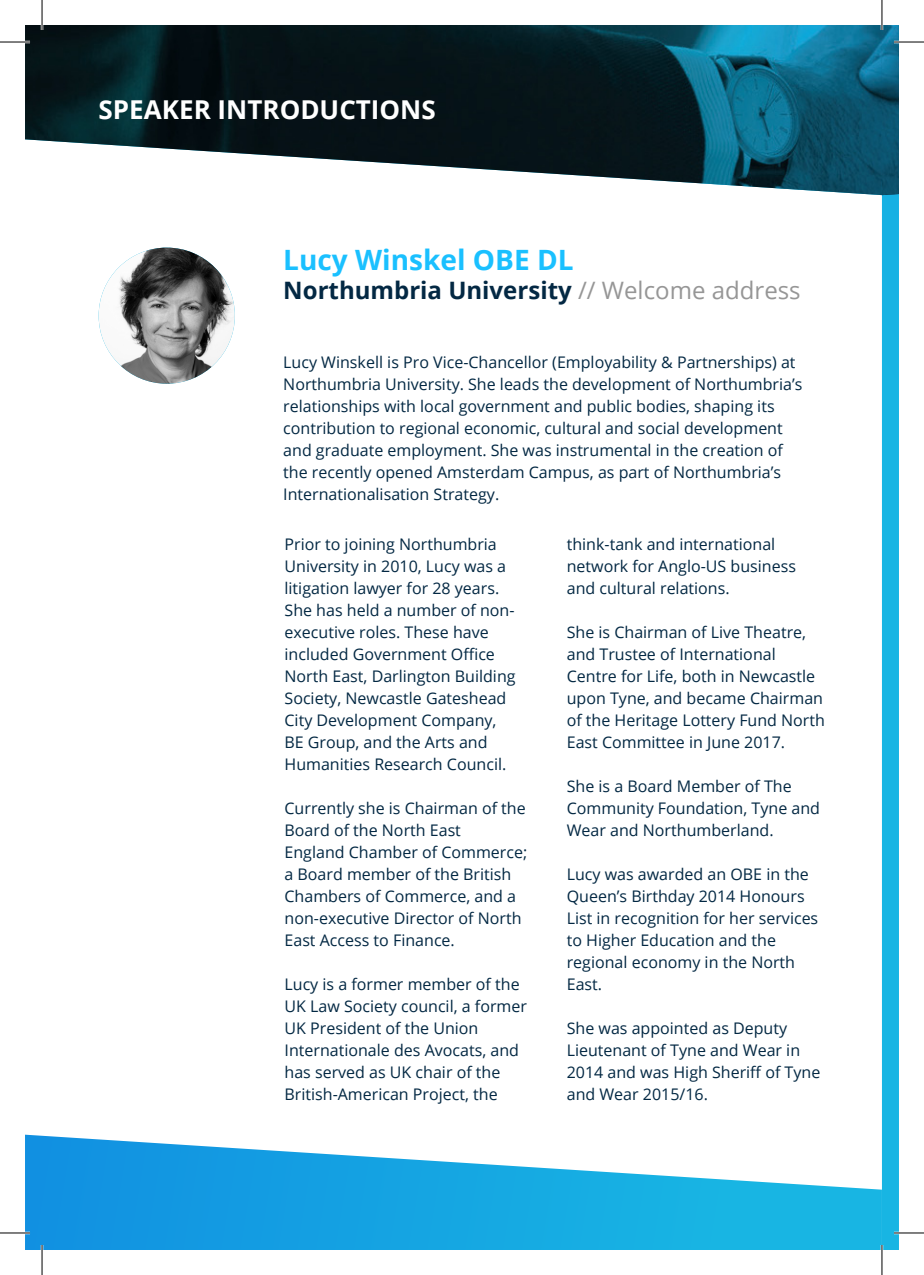
<style>
.page{position:relative;width:924px;height:1275px;background:#fff}
.page>*{position:absolute;margin:0;border:0;box-sizing:border-box;transform-origin:0 0}
.t1{font:700 28px "Open Sans";color:#1ac0ff}
.t2{font:700 26px "Open Sans";color:#fff}
.t3{font:700 24px "Open Sans";color:#032843}
.t4{font:16px/22px "Open Sans";color:#032843}
.s1{font-weight:400;color:#969696}
</style>
<div class="page">
<img style="left:25px;top:25px;width:856px;height:170px">
<svg style="left:881px;top:25px;width:17px;height:1225px;background:#21abd5"></svg>
<img style="left:99px;top:248px;width:136px;height:136px;border-radius:68px">
<svg style="left:25px;top:1134px;width:856px;height:116px"></svg>
<hr style="left:0;top:41px;width:30px;height:2px;background:#fff">
<hr style="left:893px;top:41px;width:30px;height:2px;background:#fff">
<hr style="left:0;top:1231px;width:30px;height:3px;background:#fff">
<hr style="left:893px;top:1231px;width:30px;height:3px;background:#fff">
<hr style="left:41px;top:0;width:2px;height:30px;background:#fff">
<hr style="left:41px;top:1245px;width:2px;height:30px;background:#fff">
<hr style="left:880px;top:0;width:2px;height:30px;background:#fff">
<hr style="left:880px;top:1245px;width:2px;height:30px;background:#fff">
<hr style="left:0;top:42px;width:30px;height:1px;background:#000">
<hr style="left:893px;top:42px;width:30px;height:1px;background:#000">
<hr style="left:0;top:1232px;width:30px;height:1px;background:#000">
<hr style="left:893px;top:1232px;width:30px;height:1px;background:#000">
<hr style="left:42px;top:0;width:1px;height:30px;background:#000">
<hr style="left:42px;top:1245px;width:1px;height:30px;background:#000">
<hr style="left:881px;top:0;width:1px;height:30px;background:#000">
<hr style="left:881px;top:1245px;width:1px;height:30px;background:#000">
<h2 class="t2" style="left:99px;top:91px;width:31px">Spea</h2>
<h2 class="t2" style="left:162px;top:91px;width:83px">ker Introductions</h2>
<h1 class="t1" style="left:283px;top:240px;width:292px">Lucy Winskel OBE DL</h1>
<h3 class="t3" style="left:283px;top:273px;width:518px">Northumbria University <span class="s1">// Welcome address</span></h3>
<p class="t4" style="left:283px;top:350px;width:520px">Lucy Winskell is Pro Vice-Chancellor (Employability &amp; Partnerships) at Northumbria University. She leads the development of Northumbria’s relationships with local government and public bodies, shaping its contribution to regional economic, cultural and social development and graduate employment. She was instrumental in the creation of the recently opened Amsterdam Campus, as part of Northumbria’s Internationalisation Strategy.</p>
<p class="t4" style="left:284px;top:532px;width:232px">Prior to joining Northumbria<br>University in 2010, Lucy was a litigation lawyer for 28 years.<br>She has held a number of non&shy;executive roles. These have included Government Office<br>North East, Darlington Building<br>Society, Newcastle Gateshead<br>City Development Company,<br>BE Group, and the Arts and<br>Humanities Research Council.</p>
<p class="t4" style="left:284px;top:796px;width:244px">Currently she is Chairman of the<br>Board of the North East<br>England Chamber of Commerce; a Board member of the British<br>Chambers of Commerce, and a non-executive Director of North<br>East Access to Finance.</p>
<p class="t4" style="left:284px;top:972px;width:244px">Lucy is a former member of the<br>UK Law Society council, a former<br>UK President of the Union<br>Internationale des Avocats, and has served as UK chair of the<br>British-American Project, the</p>
<p class="t4" style="left:566px;top:532px;width:230px">think-tank and international network for Anglo-US business and cultural relations.</p>
<p class="t4" style="left:566px;top:620px;width:259px">She is Chairman of Live Theatre, and Trustee of International<br>Centre for Life, both in Newcastle upon Tyne, and became Chairman of the Heritage Lottery Fund North<br>East Committee in June 2017.</p>
<p class="t4" style="left:566px;top:774px;width:255px">She is a Board Member of The<br>Community Foundation, Tyne and<br>Wear and Northumberland.</p>
<p class="t4" style="left:566px;top:862px;width:253px">Lucy was awarded an OBE in the<br>Queen’s Birthday 2014 Honours<br>List in recognition for her services to Higher Education and the regional economy in the North<br>East.</p>
<p class="t4" style="left:566px;top:1016px;width:255px">She was appointed as Deputy<br>Lieutenant of Tyne and Wear in<br>2014 and was High Sheriff of Tyne and Wear 2015/16.</p>
</div>
